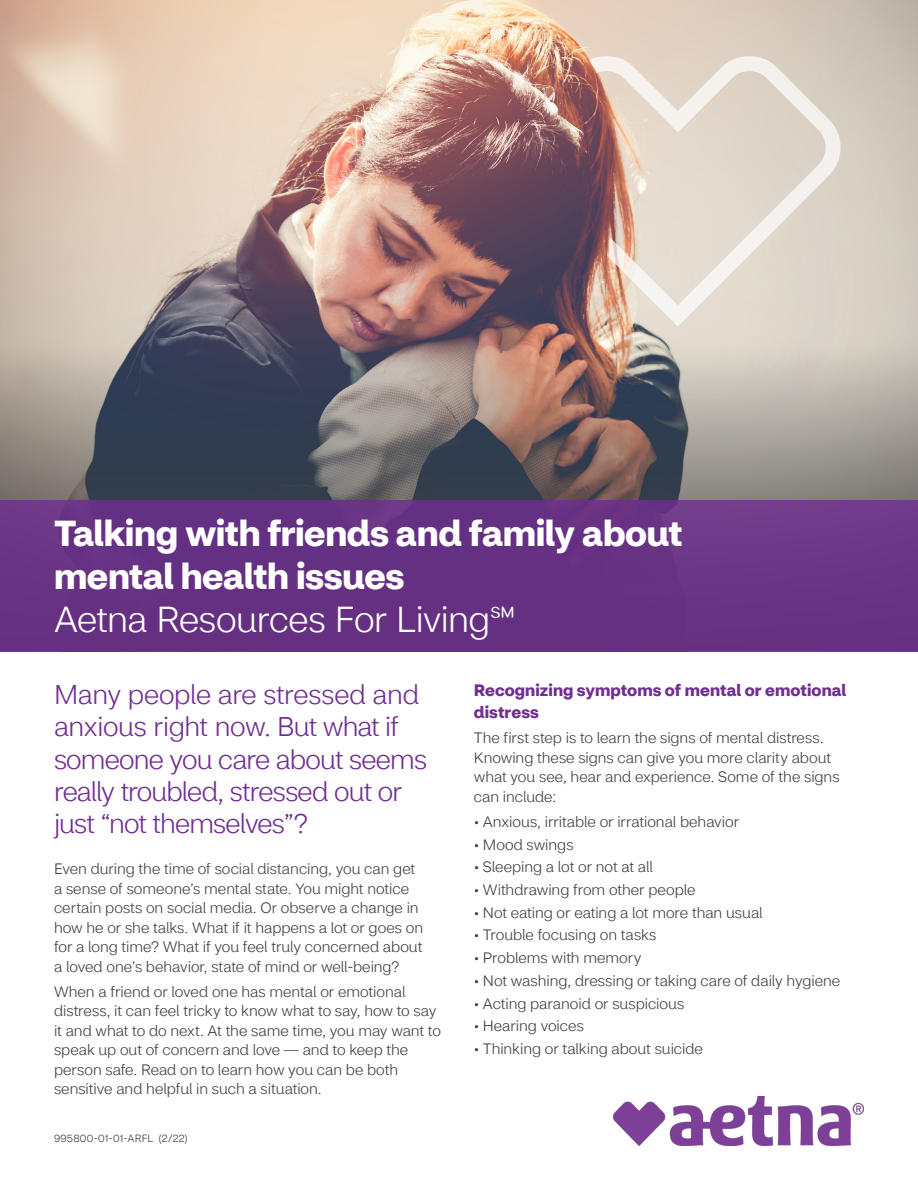
<style>
.page{position:relative;width:918px;height:1188px;background:#fff}
.page>*{position:absolute;margin:0;border:0;box-sizing:border-box;transform-origin:0 0}
.Product{font:700 36px "CVS Health Sans";letter-spacing:-.01em;color:#fff}
.t1{font:300 36px "CVS Health Sans";letter-spacing:-.015em;color:#fff}
.Program__Suite_of_So{font:700 36px "CVS Health Sans";letter-spacing:-.01em;color:#fff}
.Callout{font:300 27px/32.4px "CVS Health Sans";letter-spacing:-.03em;color:#702d92}
.Body_headline{font:700 16.5px/22.5px "CVS Health Sans";letter-spacing:.005em;color:#702d92}
.Body{font:300 15px/19.5px "CVS Health Sans";color:#3e3e3f}
.Bullet_List{font:300 15px "CVS Health Sans";color:#3e3e3f}
.APN{font:300 10.5px "CVS Health Sans";letter-spacing:.02em;color:#3e3e3f}
</style>
<div class="page">
<img style="left:0;top:0;width:918px;height:338px">
<svg style="left:0;top:338px;width:918px;height:162px;background:#7d7778"></svg>
<div style="left:0;top:500px;width:918px;height:151px;background:#663083"></div>
<svg style="left:630px;top:56px;width:211px;height:270px;background:#e2dacf"></svg>
<img style="left:504px;top:49px;width:126px;height:279px">
<img style="left:613px;top:1097px;width:251px;height:49px">
<h1 class="Product" style="left:54px;top:511px;width:630px">Talking with friends and family about</h1>
<h1 class="Program__Suite_of_So" style="left:54px;top:554px;width:352px">mental health issues</h1>
<p class="t1" style="left:54px;top:597px;width:463px">Aetna Resources For Living℠</p>
<p class="Callout" style="left:54px;top:678px;width:375px">Many people are stressed and anxious right now. But what if someone you care about seems really troubled, stressed out or just “not themselves”?</p>
<p class="Body" style="left:54px;top:860px;width:371px">Even during the time of social distancing, you can get a sense of someone’s mental state. You might notice certain posts on social media. Or observe a change in how he or she talks. What if it happens a lot or goes on for a long time? What if you feel truly concerned about a loved one’s behavior, state of mind or well-being?</p>
<p class="Body" style="left:54px;top:982px;width:388px">When a friend or loved one has mental or emotional distress, it can feel tricky to know what to say, how to say it and what to do next. At the same time, you may want to speak up out of concern and love — and to keep the person safe. Read on to learn how you can be both sensitive and helpful in such a situation.</p>
<p class="APN" style="left:54px;top:1132px;width:135px">995800-01-01-ARFL (2/22)</p>
<h2 class="Body_headline" style="left:474px;top:679px;width:374px">Recognizing symptoms of mental or emotional distress</h2>
<p class="Body" style="left:474px;top:728px;width:367px">The first step is to learn the signs of mental distress.<br>Knowing these signs can give you more clarity about what you see, hear and experience. Some of the signs can include:</p>
<p class="Bullet_List" style="left:474px;top:812px;width:267px">• Anxious, irritable or irrational behavior</p>
<p class="Bullet_List" style="left:474px;top:835px;width:101px">• Mood swings</p>
<p class="Bullet_List" style="left:474px;top:858px;width:181px">• Sleeping a lot or not at all</p>
<p class="Bullet_List" style="left:474px;top:881px;width:223px">• Withdrawing from other people</p>
<p class="Bullet_List" style="left:474px;top:903px;width:290px">• Not eating or eating a lot more than usual</p>
<p class="Bullet_List" style="left:474px;top:926px;width:184px">• Trouble focusing on tasks</p>
<p class="Bullet_List" style="left:474px;top:949px;width:169px">• Problems with memory</p>
<p class="Bullet_List" style="left:474px;top:972px;width:368px">• Not washing, dressing or taking care of daily hygiene</p>
<p class="Bullet_List" style="left:474px;top:994px;width:212px">• Acting paranoid or suspicious</p>
<p class="Bullet_List" style="left:474px;top:1017px;width:112px">• Hearing voices</p>
<p class="Bullet_List" style="left:474px;top:1040px;width:231px">• Thinking or talking about suicide</p>
</div>
